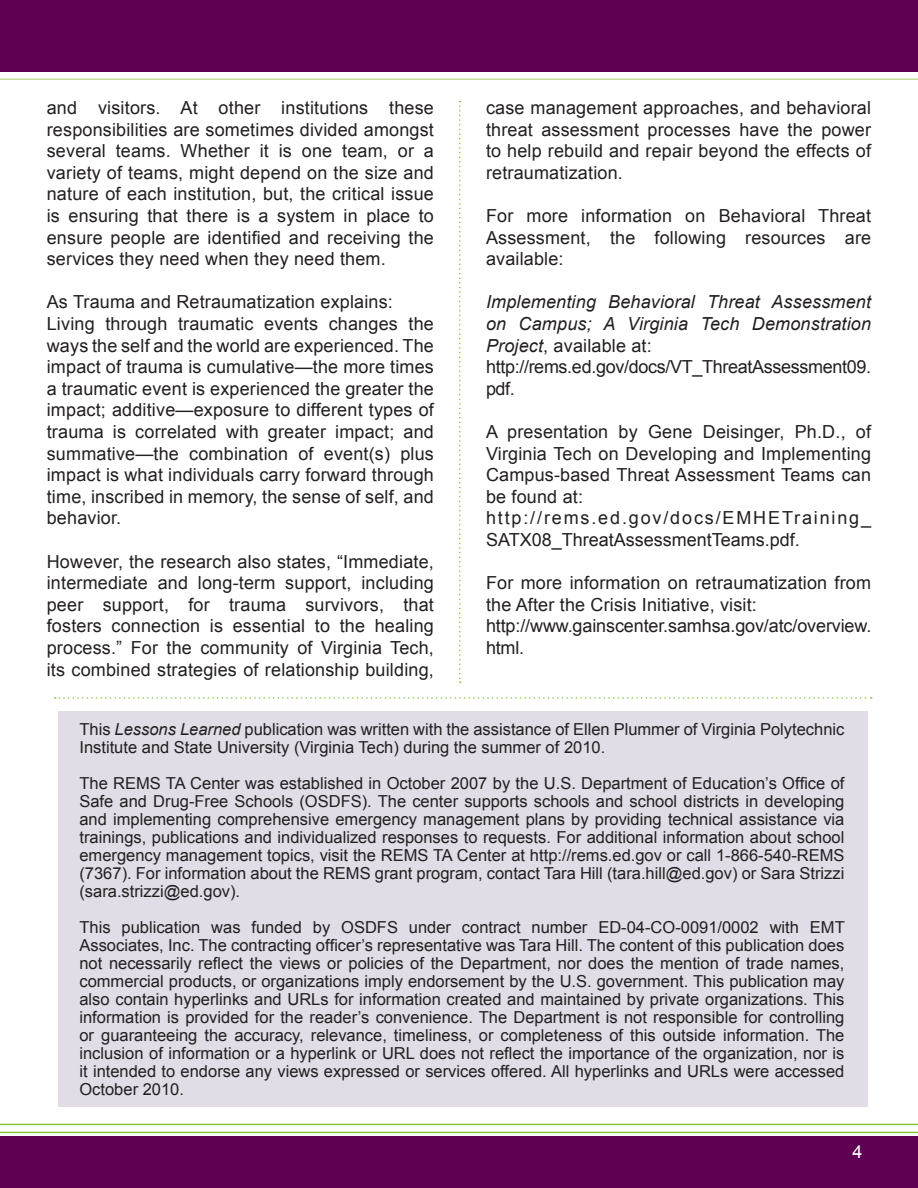
<style>
.page{position:relative;width:918px;height:1188px;background:#fff}
.page>*{position:absolute;margin:0;border:0;box-sizing:border-box;transform-origin:0 0}
.t1{font:18px/21.6px "Arial";letter-spacing:.01em;color:#231f20;text-align:justify}
.t2{font:italic 18px/21.6px "Arial";letter-spacing:.01em;color:#231f20}
.t3{font:18px "Arial";color:#fff}
.t4{font:16.5px/18px "Arial";color:#231f20;text-align:justify}
.s1{font-style:normal}
.s2{font-style:italic}
</style>
<div class="page">
<div style="left:0;top:1137px;width:918px;height:51px;background:#5f0053"></div>
<hr style="left:0;top:1132px;width:918px;height:1px;background:#86c43f">
<hr style="left:0;top:1124px;width:918px;height:1px;background:#86c43f">
<hr style="left:0;top:79px;width:918px;height:1px;background:#86c43f">
<div style="left:0;top:0;width:918px;height:71px;background:#5f0053"></div>
<svg style="left:55px;top:697px;width:817px;height:2px"></svg>
<div style="left:58px;top:711px;width:810px;height:396px;background:#e1dce6"></div>
<svg style="left:459px;top:101px;width:2px;height:582px"></svg>
<p class="t1" style="left:47px;top:97px;width:389px">and visitors. At other institutions these responsibilities are sometimes divided amongst several teams. Whether it is one team, or a variety of teams, might depend on the size and nature of each institution, but, the critical issue is ensuring that there is a system in place to ensure people are identified and receiving the services they need when they need them.</p>
<p class="t1" style="left:47px;top:291px;width:389px;text-align:left">As Trauma and Retraumatization explains:<br>Living through traumatic events changes the ways the self and the world are experienced. The impact of trauma is cumulative—the more times a traumatic event is experienced the greater the impact; additive—exposure to different types of trauma is correlated with greater impact; and summative—the combination of event(s) plus impact is what individuals carry forward through time, inscribed in memory, the sense of self, and behavior.</p>
<p class="t1" style="left:47px;top:551px;width:389px">However, the research also states, “Immediate, intermediate and long-term support, including peer support, for trauma survivors, that fosters connection is essential to the healing process.” For the community of Virginia Tech, its combined strategies of relationship building,</p>
<p class="t1" style="left:486px;top:97px;width:387px">case management approaches, and behavioral threat assessment processes have the power to help rebuild and repair beyond the effects of retraumatization.</p>
<p class="t1" style="left:486px;top:205px;width:387px">For more information on Behavioral Threat Assessment, the following resources are available:</p>
<p class="t2" style="left:486px;top:291px;width:387px">Implementing Behavioral Threat Assessment on Campus; A Virginia Tech Demonstration Project<span class="s1">, available at: http://rems.ed.gov/docs/VT_ThreatAssessment09. pdf.</span></p>
<p class="t1" style="left:486px;top:421px;width:387px;text-align:left">A presentation by Gene Deisinger, Ph.D., of Virginia Tech on Developing and Implementing Campus-based Threat Assessment Teams can be found at: http://rems.ed.gov/docs/EMHETraining_ SATX08_ThreatAssessmentTeams.pdf.</p>
<p class="t1" style="left:486px;top:572px;width:387px;text-align:left">For more information on retraumatization from the After the Crisis Initiative, visit: http://www.gainscenter.samhsa.gov/atc/overview. html.</p>
<p class="t4" style="left:79px;top:720px;width:766px">This <span class="s2">Lessons Learned</span> publication was written with the assistance of Ellen Plummer of Virginia Polytechnic<br>Institute and State University (Virginia Tech) during the summer of 2010.</p>
<p class="t4" style="left:79px;top:774px;width:767px">The REMS TA Center was established in October 2007 by the U.S. Department of Education’s Office of Safe and Drug-Free Schools (OSDFS). The center supports schools and school districts in developing and implementing comprehensive emergency management plans by providing technical assistance via trainings, publications and individualized responses to requests. For additional information about school emergency management topics, visit the REMS TA Center at http://rems.ed.gov or call 1-866-540-REMS (7367). For information about the REMS grant program, contact Tara Hill (tara.hill@ed.gov) or Sara Strizzi (sara.strizzi@ed.gov).</p>
<p class="t4" style="left:79px;top:918px;width:767px">This publication was funded by OSDFS under contract number ED-04-CO-0091/0002 with EMT Associates, Inc. The contracting officer’s representative was Tara Hill. The content of this publication does not necessarily reflect the views or policies of the Department, nor does the mention of trade names, commercial products, or organizations imply endorsement by the U.S. government. This publication may also contain hyperlinks and URLs for information created and maintained by private organizations. This information is provided for the reader’s convenience. The Department is not responsible for controlling or guaranteeing the accuracy, relevance, timeliness, or completeness of this outside information. The inclusion of information or a hyperlink or URL does not reflect the importance of the organization, nor is it intended to endorse any views expressed or services offered. All hyperlinks and URLs were accessed October 2010.</p>
<p class="t3" style="left:853px;top:1140px;width:12px">4</p>
</div>
